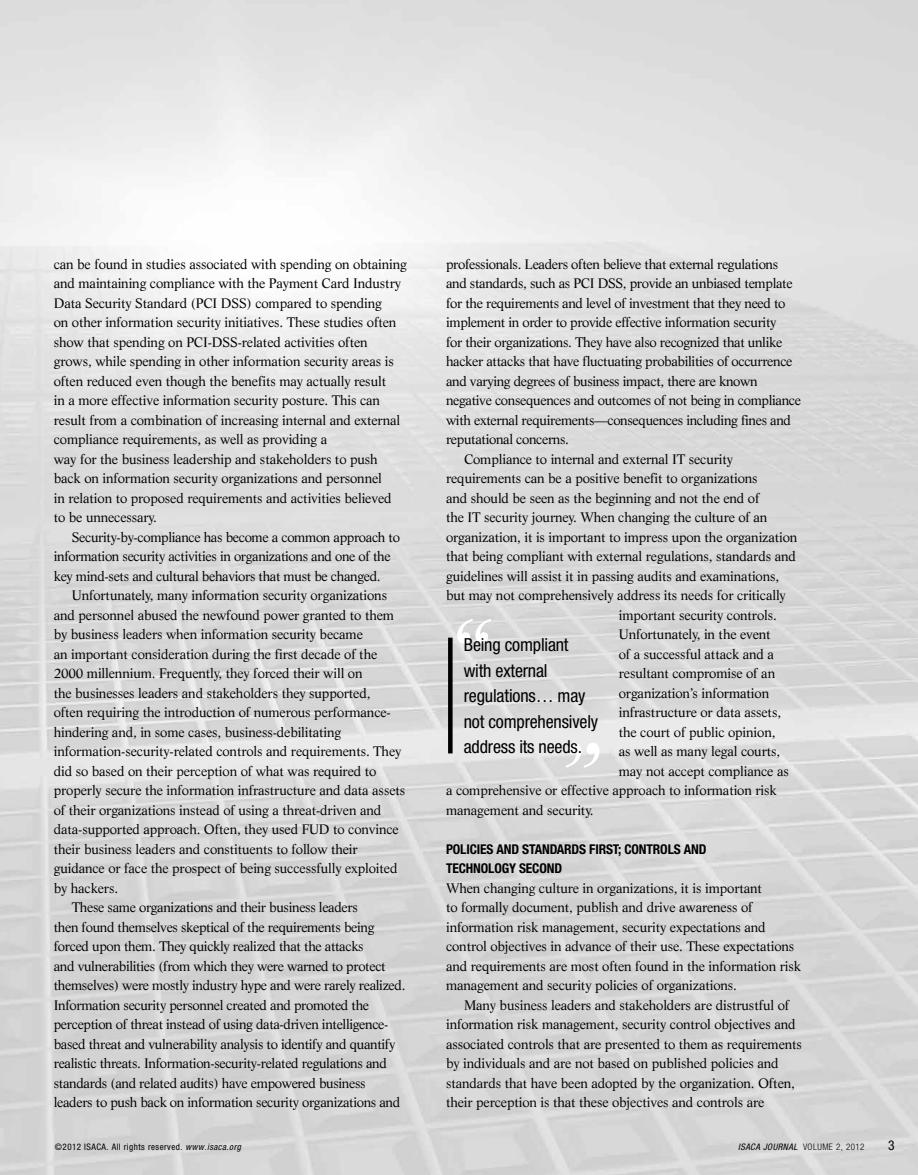
<style>
.page{position:relative;width:918px;height:1175px;background:#fff}
.page>*{position:absolute;margin:0;border:0;box-sizing:border-box;transform-origin:0 0}
.t1{font:99px "Life";color:#fff}
.t2{font:condensed 18px/25.5px "Helvetica Neue";letter-spacing:-.01em;color:#000}
.t3{font:13.5px/19.5px "Life";letter-spacing:-.01em;color:#000}
.t4{font:700 condensed 13.5px/19.5px "Helvetica Neue";letter-spacing:-.01em;color:#000}
.t5{font:condensed 13.5px "Helvetica Neue";color:#000}
.t6{font:condensed 9px "Helvetica Neue";letter-spacing:.05em;color:#000}
.t7{font:italic condensed 9px "Helvetica Neue";letter-spacing:.05em;color:#000}
.s1{font-style:italic}
.s2{font-weight:300;font-style:normal}
</style>
<div class="page">
<div style="left:448px;top:637px;width:5px;height:116px;background:#000"></div>
<p class="t3" style="left:54px;top:254px;width:355px">can be found in studies associated with spending on obtaining and maintaining compliance with the Payment Card Industry Data Security Standard (PCI DSS) compared to spending<br>on other information security initiatives. These studies often show that spending on PCI-DSS-related activities often grows, while spending in other information security areas is often reduced even though the benefits may actually result<br>in a more effective information security posture. This can result from a combination of increasing internal and external compliance requirements, as well as providing a<br>way for the business leadership and stakeholders to push back on information security organizations and personnel<br>in relation to proposed requirements and activities believed<br>to be unnecessary.</p>
<p class="t3" style="left:54px;top:527px;width:348px;text-indent:18px">Security-by-compliance has become a common approach to information security activities in organizations and one of the key mind-sets and cultural behaviors that must be changed.</p>
<p class="t3" style="left:72px;top:586px;width:317px">Unfortunately, many information security organizations</p>
<p class="t3" style="left:54px;top:605px;width:342px">and personnel abused the newfound power granted to them</p>
<p class="t3" style="left:54px;top:625px;width:311px">by business leaders when information security became</p>
<p class="t3" style="left:54px;top:644px;width:325px">an important consideration during the first decade of the</p>
<p class="t3" style="left:54px;top:664px;width:310px">2000 millennium. Frequently, they forced their will on</p>
<p class="t3" style="left:54px;top:683px;width:318px">the businesses leaders and stakeholders they supported,</p>
<p class="t3" style="left:54px;top:703px;width:339px">often requiring the introduction of numerous performance-</p>
<p class="t3" style="left:54px;top:722px;width:289px">hindering and, in some cases, business-debilitating</p>
<p class="t3" style="left:54px;top:741px;width:349px">information-security-related controls and requirements. They</p>
<p class="t3" style="left:54px;top:761px;width:324px">did so based on their perception of what was required to</p>
<p class="t3" style="left:54px;top:780px;width:353px">properly secure the information infrastructure and data assets</p>
<p class="t3" style="left:54px;top:800px;width:329px">of their organizations instead of using a threat-driven and</p>
<p class="t3" style="left:54px;top:819px;width:347px">data-supported approach. Often, they used FUD to convince</p>
<p class="t3" style="left:54px;top:839px;width:305px">their business leaders and constituents to follow their</p>
<p class="t3" style="left:54px;top:858px;width:345px">guidance or face the prospect of being successfully exploited</p>
<p class="t3" style="left:54px;top:878px;width:66px">by hackers.</p>
<p class="t3" style="left:72px;top:897px;width:288px">These same organizations and their business leaders</p>
<p class="t3" style="left:54px;top:917px;width:322px">then found themselves skeptical of the requirements being</p>
<p class="t3" style="left:54px;top:936px;width:311px">forced upon them. They quickly realized that the attacks</p>
<p class="t3" style="left:54px;top:956px;width:333px">and vulnerabilities (from which they were warned to protect</p>
<p class="t3" style="left:54px;top:975px;width:353px">themselves) were mostly industry hype and were rarely realized.</p>
<p class="t3" style="left:54px;top:995px;width:317px">Information security personnel created and promoted the</p>
<p class="t3" style="left:54px;top:1014px;width:336px">perception of threat instead of using data-driven intelligence-</p>
<p class="t3" style="left:54px;top:1034px;width:343px">based threat and vulnerability analysis to identify and quantify</p>
<p class="t3" style="left:54px;top:1053px;width:335px">realistic threats. Information-security-related regulations and</p>
<p class="t3" style="left:54px;top:1073px;width:313px">standards (and related audits) have empowered business</p>
<p class="t3" style="left:54px;top:1092px;width:348px">leaders to push back on information security organizations and</p>
<p class="t6" style="left:55px;top:1141px;width:188px">©2012 ISACA. All rights reserved. <span class="s1">www.isaca.org</span></p>
<p class="t3" style="left:446px;top:254px;width:334px">professionals. Leaders often believe that external regulations</p>
<p class="t3" style="left:446px;top:273px;width:348px">and standards, such as PCI DSS, provide an unbiased template</p>
<p class="t3" style="left:446px;top:293px;width:341px">for the requirements and level of investment that they need to</p>
<p class="t3" style="left:446px;top:312px;width:332px">implement in order to provide effective information security</p>
<p class="t3" style="left:446px;top:332px;width:338px">for their organizations. They have also recognized that unlike</p>
<p class="t3" style="left:446px;top:351px;width:348px">hacker attacks that have fluctuating probabilities of occurrence</p>
<p class="t3" style="left:446px;top:371px;width:313px">and varying degrees of business impact, there are known</p>
<p class="t3" style="left:446px;top:390px;width:357px">negative consequences and outcomes of not being in compliance</p>
<p class="t3" style="left:446px;top:410px;width:347px">with external requirements—consequences including fines and</p>
<p class="t3" style="left:446px;top:429px;width:124px">reputational concerns.</p>
<p class="t3" style="left:464px;top:449px;width:271px">Compliance to internal and external IT security</p>
<p class="t3" style="left:446px;top:468px;width:313px">requirements can be a positive benefit to organizations</p>
<p class="t3" style="left:446px;top:488px;width:315px">and should be seen as the beginning and not the end of</p>
<p class="t3" style="left:446px;top:507px;width:323px">the IT security journey. When changing the culture of an</p>
<p class="t3" style="left:446px;top:527px;width:353px">organization, it is important to impress upon the organization</p>
<p class="t3" style="left:446px;top:546px;width:351px">that being compliant with external regulations, standards and</p>
<p class="t3" style="left:446px;top:566px;width:335px">guidelines will assist it in passing audits and examinations,</p>
<p class="t3" style="left:446px;top:585px;width:341px">but may not comprehensively address its needs for critically</p>
<p class="t3" style="left:619px;top:605px;width:160px">important security controls.</p>
<p class="t3" style="left:619px;top:624px;width:154px">Unfortunately, in the event</p>
<p class="t3" style="left:619px;top:644px;width:157px">of a successful attack and a</p>
<p class="t3" style="left:619px;top:663px;width:158px">resultant compromise of an</p>
<p class="t3" style="left:619px;top:683px;width:152px">organization’s information</p>
<p class="t3" style="left:619px;top:702px;width:164px">infrastructure or data assets,</p>
<p class="t3" style="left:619px;top:722px;width:158px">the court of public opinion,</p>
<p class="t3" style="left:619px;top:741px;width:163px">as well as many legal courts,</p>
<p class="t3" style="left:619px;top:761px;width:172px">may not accept compliance as</p>
<p class="t3" style="left:446px;top:780px;width:332px">a comprehensive or effective approach to information risk</p>
<p class="t3" style="left:446px;top:800px;width:149px">management and security.</p>
<p class="t4" style="left:446px;top:839px;width:262px">POLICIES AND STANDARDS FIRST; CONTROLS AND<br>TECHNOLOGY SECOND</p>
<p class="t3" style="left:446px;top:878px;width:356px">When changing culture in organizations, it is important<br>to formally document, publish and drive awareness of information risk management, security expectations and control objectives in advance of their use. These expectations and requirements are most often found in the information risk management and security policies of organizations.</p>
<p class="t3" style="left:446px;top:995px;width:358px;text-indent:18px">Many business leaders and stakeholders are distrustful of information risk management, security control objectives and associated controls that are presented to them as requirements by individuals and are not based on published policies and standards that have been adopted by the organization. Often, their perception is that these objectives and controls are</p>
<h1 class="t1" style="left:452px;top:595px;width:45px">“</h1>
<h2 class="t2" style="left:464px;top:632px;width:136px">Being compliant with external regulations… may not comprehensively address its needs.</h2>
<h1 class="t1" style="left:561px;top:719px;width:45px">”</h1>
<p class="t7" style="left:738px;top:1141px;width:128px">ISACA JOURNAL <span class="s2">VOLUME 2, 2012</span></p>
<p class="t5" style="left:888px;top:1137px;width:8px">3</p>
</div>
